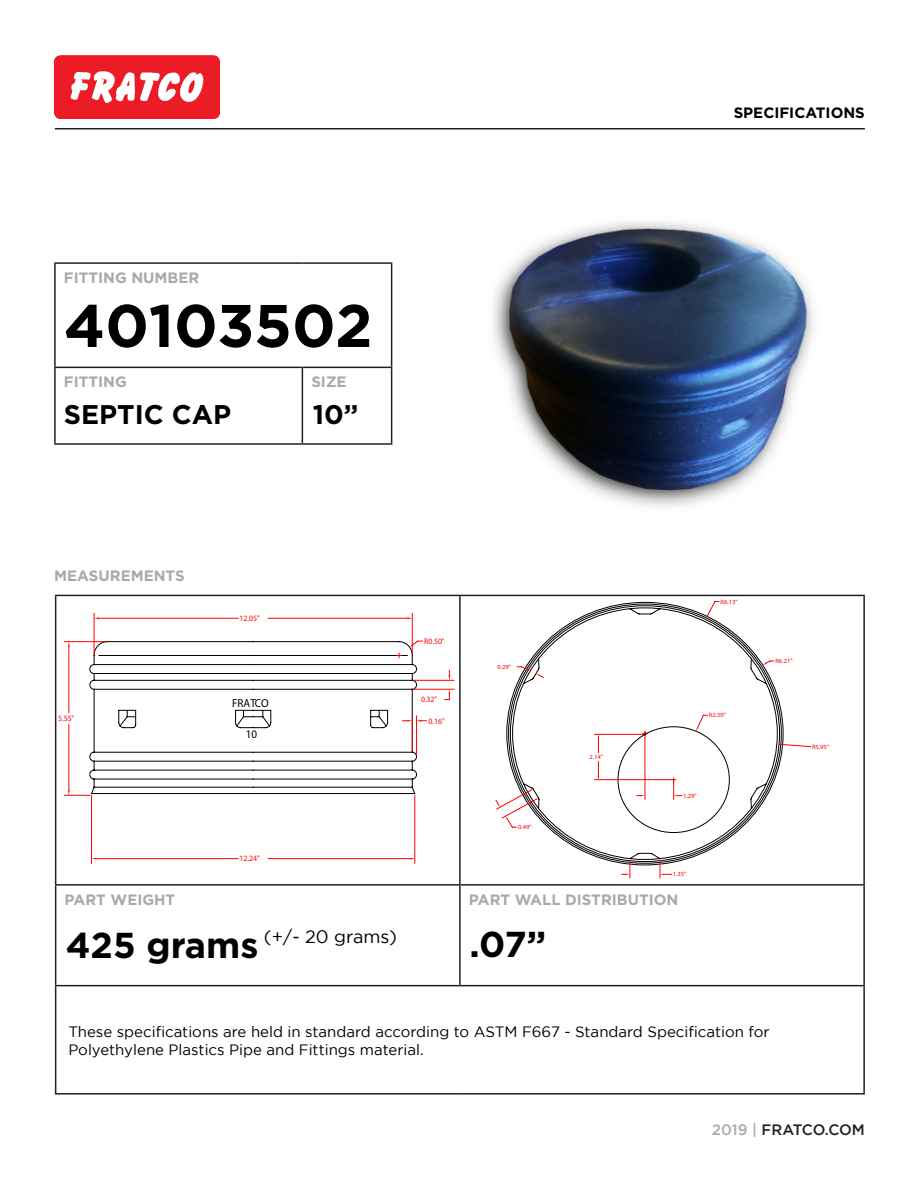
<style>
.page{position:relative;width:918px;height:1188px;background:#fff}
.page>*{position:absolute;margin:0;border:0;box-sizing:border-box;transform-origin:0 0}
.t1{font:700 60px "Gotham";letter-spacing:-.005em;color:#000}
.t2{font:700 36px "Gotham";color:#000}
.t3{font:700 27px "Gotham";color:#000}
.t4{font:18px "Gotham";color:#000}
.t5{font:15px/18px "Gotham";color:#000}
.t6{font:700 15px "Gotham";color:#a8a9ad}
.t7{font:500 15px "Gotham";letter-spacing:-.005em;color:#231f20}
.t8{font:700 15px "Gotham";color:#000}
.t9{font:11.55px "Myriad Pro";color:#000;scale:.95 1}
.t10{font:8.1px "Myriad Pro";color:#f00;scale:.95 1}
.t11{font:6.15px "Myriad Pro";color:#f00;scale:1.05 1}
.s1{font-weight:700;font-size:36px}
.s2{color:#a8a9ad}
</style>
<div class="page">
<hr style="left:55px;top:595px;width:405px;height:1px;background:#231f20">
<hr style="left:55px;top:596px;width:1px;height:288px;background:#231f20">
<hr style="left:460px;top:595px;width:405px;height:1px;background:#231f20">
<hr style="left:459px;top:596px;width:2px;height:288px;background:#231f20">
<hr style="left:863px;top:596px;width:2px;height:288px;background:#231f20">
<hr style="left:55px;top:884px;width:405px;height:2px;background:#231f20">
<hr style="left:55px;top:886px;width:1px;height:99px;background:#231f20">
<hr style="left:460px;top:884px;width:405px;height:2px;background:#231f20">
<hr style="left:459px;top:886px;width:2px;height:99px;background:#231f20">
<hr style="left:863px;top:886px;width:2px;height:99px;background:#231f20">
<hr style="left:55px;top:985px;width:405px;height:1px;background:#231f20">
<hr style="left:55px;top:986px;width:1px;height:107px;background:#231f20">
<hr style="left:460px;top:985px;width:405px;height:1px;background:#231f20">
<hr style="left:863px;top:986px;width:2px;height:107px;background:#231f20">
<hr style="left:55px;top:1093px;width:405px;height:2px;background:#231f20">
<hr style="left:460px;top:1093px;width:405px;height:2px;background:#231f20">
<img style="left:55px;top:55px;width:165px;height:63px">
<hr style="left:55px;top:128px;width:810px;height:2px;background:#231f20">
<hr style="left:54px;top:262px;width:248px;height:2px;background:#231f20">
<hr style="left:54px;top:264px;width:2px;height:103px;background:#231f20">
<hr style="left:302px;top:262px;width:90px;height:2px;background:#231f20">
<hr style="left:391px;top:264px;width:1px;height:103px;background:#231f20">
<hr style="left:54px;top:367px;width:248px;height:1px;background:#231f20">
<hr style="left:54px;top:368px;width:2px;height:75px;background:#231f20">
<hr style="left:302px;top:367px;width:90px;height:1px;background:#231f20">
<hr style="left:302px;top:368px;width:1px;height:75px;background:#231f20">
<hr style="left:391px;top:368px;width:1px;height:75px;background:#231f20">
<hr style="left:54px;top:443px;width:248px;height:2px;background:#231f20">
<hr style="left:302px;top:443px;width:90px;height:2px;background:#231f20">
<img style="left:492px;top:221px;width:322px;height:286px">
<svg style="left:89px;top:641px;width:328px;height:154px"></svg>
<hr style="left:91px;top:795px;width:1px;height:69px;background:#f00">
<hr style="left:414px;top:795px;width:1px;height:69px;background:#f00">
<hr style="left:96px;top:858px;width:142px;height:1px;background:#f00">
<hr style="left:268px;top:858px;width:142px;height:1px;background:#f00">
<hr style="left:94px;top:613px;width:1px;height:41px;background:#f00">
<hr style="left:412px;top:613px;width:1px;height:41px;background:#f00">
<hr style="left:99px;top:618px;width:139px;height:1px;background:#f00">
<hr style="left:268px;top:618px;width:139px;height:1px;background:#f00">
<hr style="left:414px;top:680px;width:40px;height:1px;background:#f00">
<hr style="left:414px;top:689px;width:40px;height:1px;background:#f00">
<svg style="left:444px;top:689px;width:6px;height:11px"></svg>
<hr style="left:64px;top:641px;width:42px;height:1px;background:#f00">
<hr style="left:69px;top:647px;width:1px;height:66px;background:#f00">
<hr style="left:69px;top:724px;width:1px;height:66px;background:#f00">
<svg style="left:64px;top:790px;width:26px;height:6px"></svg>
<svg style="left:410px;top:640px;width:13px;height:7px"></svg>
<svg style="left:397px;top:653px;width:4px;height:5px"></svg>
<hr style="left:412px;top:716px;width:1px;height:35px;background:#f00">
<hr style="left:416px;top:716px;width:1px;height:39px;background:#f00">
<svg style="left:402px;top:720px;width:24px;height:2px"></svg>
<svg style="left:506px;top:602px;width:278px;height:264px"></svg>
<svg style="left:706px;top:601px;width:14px;height:17px"></svg>
<svg style="left:763px;top:660px;width:12px;height:5px"></svg>
<svg style="left:777px;top:744px;width:34px;height:3px"></svg>
<svg style="left:643px;top:732px;width:4px;height:4px"></svg>
<svg style="left:622px;top:860px;width:9px;height:18px"></svg>
<svg style="left:660px;top:860px;width:12px;height:18px"></svg>
<svg style="left:495px;top:789px;width:43px;height:39px"></svg>
<svg style="left:516px;top:666px;width:28px;height:12px"></svg>
<svg style="left:696px;top:714px;width:12px;height:17px"></svg>
<hr style="left:645px;top:736px;width:1px;height:63px;background:#f00">
<svg style="left:672px;top:778px;width:10px;height:21px"></svg>
<hr style="left:594px;top:779px;width:78px;height:1px;background:#f00">
<hr style="left:594px;top:734px;width:50px;height:1px;background:#f00">
<svg style="left:598px;top:761px;width:1px;height:19px"></svg>
<svg style="left:598px;top:734px;width:1px;height:19px"></svg>
<p class="t8" style="left:734px;top:102px;width:133px">SPECIFICATIONS</p>
<p class="t6" style="left:64px;top:268px;width:137px">FITTING NUMBER</p>
<p class="t1" style="left:64px;top:286px;width:310px">40103502</p>
<p class="t6" style="left:64px;top:372px;width:64px">FITTING</p>
<p class="t6" style="left:311px;top:372px;width:37px">SIZE</p>
<p class="t3" style="left:64px;top:396px;width:169px">SEPTIC CAP</p>
<p class="t3" style="left:313px;top:396px;width:47px">10”</p>
<p class="t6" style="left:54px;top:565px;width:132px">MEASUREMENTS</p>
<p class="t10" style="left:58px;top:714px;width:19px">5.55"</p>
<p class="t10" style="left:240px;top:613px;width:23px">12.05"</p>
<p class="t9" style="left:232px;top:696px;width:40px">FRATCO</p>
<p class="t9" style="left:246px;top:727px;width:13px">10</p>
<p class="t10" style="left:424px;top:636px;width:23px">R0.50"</p>
<p class="t10" style="left:421px;top:695px;width:19px">0.32"</p>
<p class="t10" style="left:428px;top:716px;width:19px">0.16"</p>
<p class="t11" style="left:497px;top:663px;width:14px">0.29"</p>
<p class="t11" style="left:589px;top:753px;width:14px">2.14"</p>
<p class="t11" style="left:720px;top:598px;width:18px">R6.13"</p>
<p class="t11" style="left:709px;top:711px;width:18px">R2.50"</p>
<p class="t10" style="left:240px;top:854px;width:23px">12.24"</p>
<p class="t11" style="left:518px;top:823px;width:14px">0.49"</p>
<p class="t11" style="left:683px;top:792px;width:14px">1.29"</p>
<p class="t11" style="left:673px;top:871px;width:14px">1.35"</p>
<p class="t6" style="left:65px;top:890px;width:112px">PART WEIGHT</p>
<p class="t6" style="left:469px;top:890px;width:211px">PART WALL DISTRIBUTION</p>
<p class="t4" style="left:66px;top:927px;width:333px"><span class="s1">425 grams</span> (+/- 20 grams)</p>
<p class="t2" style="left:470px;top:920px;width:78px">.07”</p>
<p class="t11" style="left:775px;top:657px;width:18px">R6.21"</p>
<p class="t11" style="left:812px;top:743px;width:18px">R5.95"</p>
<p class="t5" style="left:68px;top:1022px;width:703px">These specifications are held in standard according to ASTM F667 - Standard Specification for<br>Polyethylene Plastics Pipe and Fittings material.</p>
<p class="t7" style="left:712px;top:1121px;width:154px"><span class="s2">2019 |</span> FRATCO.COM</p>
</div>
